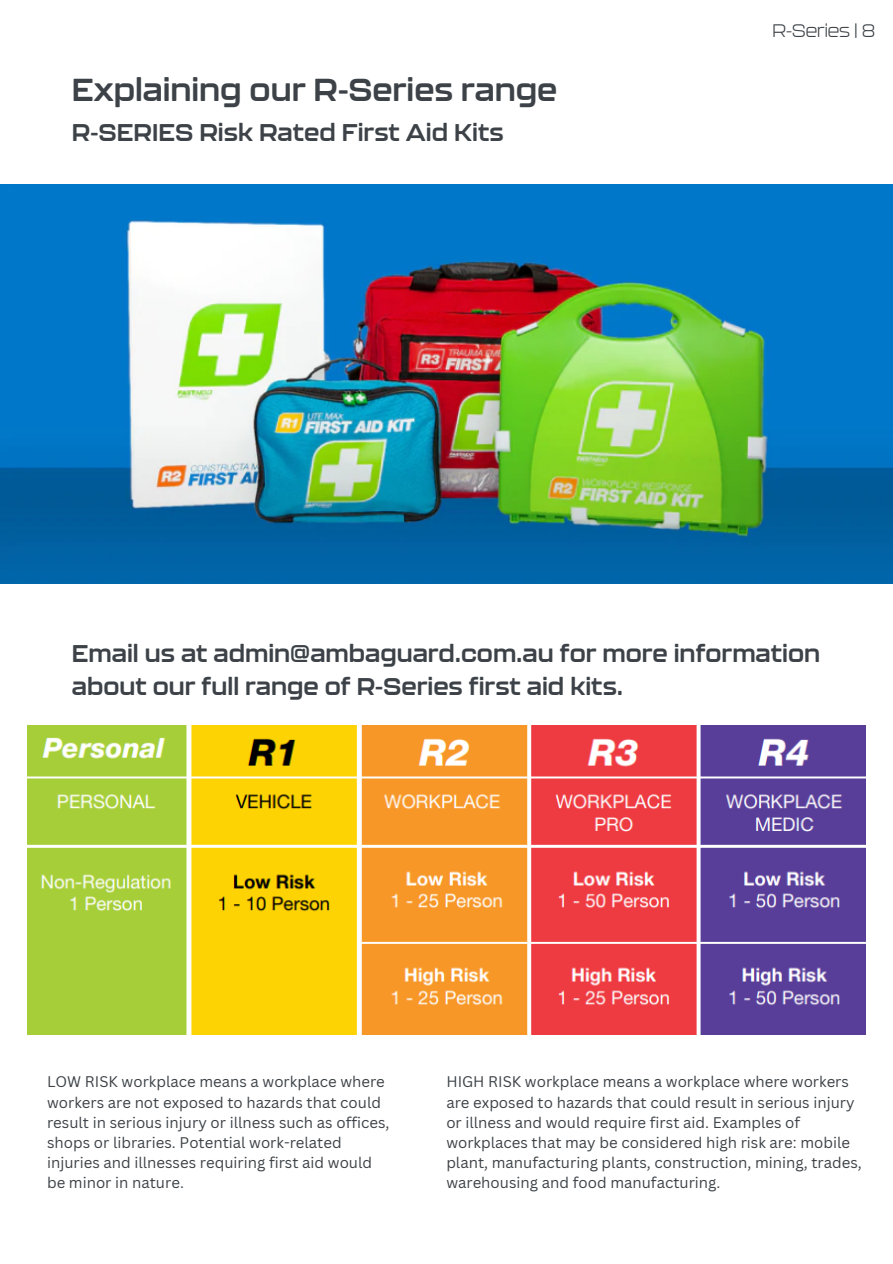
<style>
.page{position:relative;width:893px;height:1264px;background:#fff}
.page>*{position:absolute;margin:0;border:0;box-sizing:border-box;transform-origin:0 0}
.t1{font:700 31.5px "Kallisto";color:#3c4247}
.t2{font:700 24px/32.5px "Kallisto";color:#3c4247}
.t3{font:300 18px "Kallisto";color:#3c4247}
.t4{font:15px/20.2px "Canva Sans";color:#3c4247}
</style>
<div class="page">
<img style="left:0;top:185px;width:892px;height:398px">
<img style="left:28px;top:725px;width:837px;height:309px">
<h1 class="t1" style="left:72px;top:69px;width:487px">Explaining our R-Series range</h1>
<h2 class="t2" style="left:72px;top:115px;width:433px">R-SERIES Risk Rated First Aid Kits</h2>
<p class="t3" style="left:772px;top:19px;width:104px">R-Series | 8</p>
<h2 class="t2" style="left:72px;top:636px;width:749px">Email us at admin@ambaguard.com.au for more information about our full range of R-Series first aid kits.</h2>
<p class="t4" style="left:47px;top:1071px;width:344px">LOW RISK workplace means a workplace where workers are not exposed to hazards that could result in serious injury or illness such as offices, shops or libraries. Potential work-related injuries and illnesses requiring first aid would be minor in nature.</p>
<p class="t4" style="left:446px;top:1071px;width:417px">HIGH RISK workplace means a workplace where workers are exposed to hazards that could result in serious injury or illness and would require first aid. Examples of workplaces that may be considered high risk are: mobile plant, manufacturing plants, construction, mining, trades, warehousing and food manufacturing.</p>
</div>
